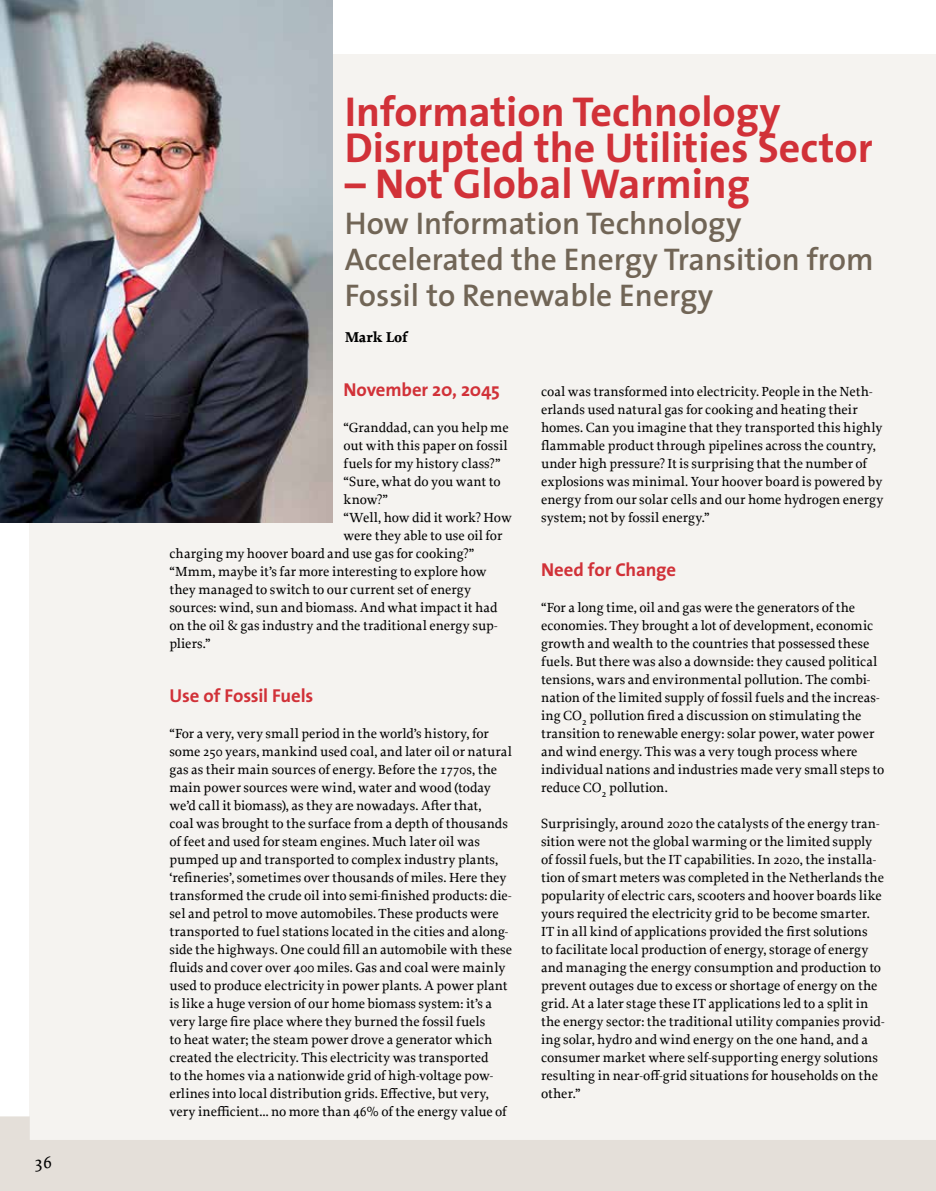
<style>
.page{position:relative;width:936px;height:1191px;background:#fff}
.page>*{position:absolute;margin:0;border:0;box-sizing:border-box;transform-origin:0 0}
.t1{font:700 42px/36px "The Sans";color:#d13138}
.t2{font:600 31.5px/36px "The Sans";color:#716556}
.t3{font:700 18.75px "The Sans";letter-spacing:-.01em;color:#d13138}
.t4{font:500 18px "Proforma";color:#000}
.t5{font:700 15px "Proforma";color:#000}
.t6{font:500 13.8px/18px "Proforma";color:#000}
</style>
<div class="page">
<hr style="left:935px;top:54px;width:1px;height:1086px;background:#f5f3f0">
<div style="left:30px;top:54px;width:905px;height:1086px;background:#f5f3f0"></div>
<svg style="left:0;top:1116px;width:935px;height:75px;fill:#e4dfd9"></svg>
<img style="left:0;top:0;width:332px;height:522px">
<h3 class="t4" style="left:34px;top:1151px;width:19px">36</h3>
<h1 class="t1" style="left:345px;top:93px;width:529px">Information Technology<br>Disrupted the Utilities Sector</h1>
<h1 class="t1" style="left:345px;top:165px;width:407px">– Not Global Warming</h1>
<h2 class="t2" style="left:345px;top:204px;width:530px">How Information Technology<br>Accelerated the Energy Transition from<br>Fossil to Renewable Energy</h2>
<p class="t5" style="left:345px;top:328px;width:64px">Mark Lof</p>
<h3 class="t3" style="left:343px;top:374px;width:158px">November 20, 2045</h3>
<p class="t6" style="left:343px;top:418px;width:167px">“Granddad, can you help me</p>
<p class="t6" style="left:343px;top:436px;width:166px">out with this paper on fossil</p>
<p class="t6" style="left:343px;top:454px;width:158px">fuels for my history class?”</p>
<p class="t6" style="left:343px;top:472px;width:159px">“Sure, what do you want to</p>
<p class="t6" style="left:343px;top:490px;width:46px">know?”</p>
<p class="t6" style="left:343px;top:508px;width:170px">“Well, how did it work? How</p>
<p class="t6" style="left:343px;top:526px;width:160px">were they able to use oil for</p>
<p class="t6" style="left:169px;top:544px;width:306px">charging my hoover board and use gas for cooking?”</p>
<p class="t6" style="left:169px;top:562px;width:319px">“Mmm, maybe it’s far more interesting to explore how</p>
<p class="t6" style="left:169px;top:580px;width:303px">they managed to switch to our current set of energy</p>
<p class="t6" style="left:169px;top:598px;width:329px">sources: wind, sun and biomass. And what impact it had</p>
<p class="t6" style="left:169px;top:616px;width:329px">on the oil &amp; gas industry and the traditional energy sup-</p>
<p class="t6" style="left:169px;top:634px;width:43px">pliers.”</p>
<h3 class="t3" style="left:169px;top:680px;width:145px">Use of Fossil Fuels</h3>
<p class="t6" style="left:169px;top:724px;width:344px">“For a very, very small period in the world’s history, for some 250 years, mankind used coal, and later oil or natural gas as their main sources of energy. Before the 1770s, the main power sources were wind, water and wood (today we’d call it biomass), as they are nowadays. After that,<br>coal was brought to the surface from a depth of thousands of feet and used for steam engines. Much later oil was pumped up and transported to complex industry plants, ‘refineries’, sometimes over thousands of miles. Here they transformed the crude oil into semi-finished products: die&shy;sel and petrol to move automobiles. These products were transported to fuel stations located in the cities and along&shy;side the highways. One could fill an automobile with these fluids and cover over 400 miles. Gas and coal were mainly used to produce electricity in power plants. A power plant is like a huge version of our home biomass system: it’s a very large fire place where they burned the fossil fuels<br>to heat water; the steam power drove a generator which created the electricity. This electricity was transported<br>to the homes via a nationwide grid of high-voltage pow&shy;erlines into local distribution grids. Effective, but very, very inefficient… no more than 46% of the energy value of</p>
<p class="t6" style="left:541px;top:382px;width:344px">coal was transformed into electricity. People in the Neth&shy;erlands used natural gas for cooking and heating their homes. Can you imagine that they transported this highly flammable product through pipelines across the country, under high pressure? It is surprising that the number of explosions was minimal. Your hoover board is powered by energy from our solar cells and our home hydrogen energy system; not by fossil energy.”</p>
<h3 class="t3" style="left:541px;top:554px;width:136px">Need for Change</h3>
<p class="t6" style="left:541px;top:598px;width:345px">“For a long time, oil and gas were the generators of the economies. They brought a lot of development, economic growth and wealth to the countries that possessed these fuels. But there was also a downside: they caused political tensions, wars and environmental pollution. The combi&shy;nation of the limited supply of fossil fuels and the increas&shy;ing CO<sub>2</sub> pollution fired a discussion on stimulating the transition to renewable energy: solar power, water power and wind energy. This was a very tough process where individual nations and industries made very small steps to reduce CO<sub>2</sub> pollution.</p>
<p class="t6" style="left:541px;top:814px;width:345px">Surprisingly, around 2020 the catalysts of the energy tran&shy;sition were not the global warming or the limited supply of fossil fuels, but the IT capabilities. In 2020, the installa&shy;tion of smart meters was completed in the Netherlands the popularity of electric cars, scooters and hoover boards like yours required the electricity grid to be become smarter.<br>IT in all kind of applications provided the first solutions<br>to facilitate local production of energy, storage of energy and managing the energy consumption and production to prevent outages due to excess or shortage of energy on the grid. At a later stage these IT applications led to a split in the energy sector: the traditional utility companies provid&shy;ing solar, hydro and wind energy on the one hand, and a consumer market where self-supporting energy solutions resulting in near-off-grid situations for households on the other.”</p>
</div>
